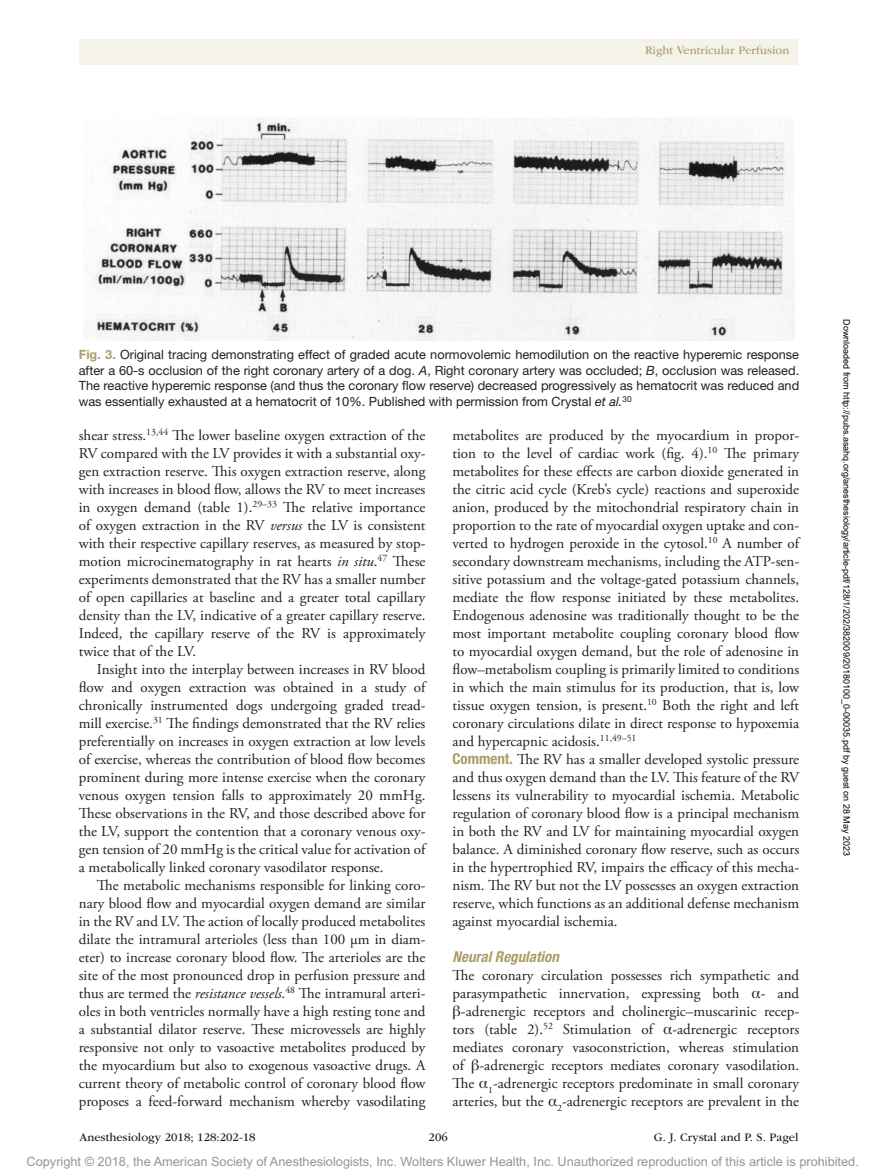
<style>
.page{position:relative;width:878px;height:1175px;background:#fff}
.page>*{position:absolute;margin:0;border:0;box-sizing:border-box;transform-origin:0 0}
.t1{font:15px/18px "Adobe Garamond Pro";color:#231f20;text-align:justify}
.t2{font:italic 700 condensed 15px "Helvetica Neue LT Std";color:#ac9d69}
.t3{font:12.75px/15.8px "Helvetica Neue LT Std";color:#231f20;text-align:justify}
.t4{font:12.75px "Arial MT Std";color:#939598}
.t5{font:12px "ITC Garamond Std";color:#231f20}
.t6{font:12px "ITC Garamond Std";color:#ac9d69}
.t7{font:9px "Arial";color:#000}
.s1{font-weight:700;color:#ac9d69}
.s2{font-style:italic}
.s3{font-family:"Helvetica Neue LT Std";font-weight:700;font-stretch:condensed;color:#ac9d69}
.s4{font-family:"Gandhari Unicode"}
</style>
<div class="page">
<div style="left:79px;top:39px;width:718px;height:25px;background:#f5f2ea"></div>
<img style="left:85px;top:118px;width:709px;height:223px">
<p class="t6" style="left:645px;top:44px;width:146px">Right Ventricular Perfusion</p>
<p class="t3" style="left:79px;top:346px;width:722px"><span class="s1">Fig. 3.</span> Original tracing demonstrating effect of graded acute normovolemic hemodilution on the reactive hyperemic response after a 60-s occlusion of the right coronary artery of a dog. <span class="s2">A</span>, Right coronary artery was occluded; <span class="s2">B</span>, occlusion was released.<br>The reactive hyperemic response (and thus the coronary flow reserve) decreased progressively as hematocrit was reduced and was essentially exhausted at a hematocrit of 10%. Published with permission from Crystal <span class="s2">et al.</span><sup>30</sup></p>
<p class="t1" style="left:79px;top:426px;width:348px">shear stress.<sup>13,44</sup> The lower baseline oxygen extraction of the RV compared with the LV provides it with a substantial oxy&shy;gen extraction reserve. This oxygen extraction reserve, along with increases in blood flow, allows the RV to meet increases in oxygen demand (table 1).<sup>29–33</sup> The relative importance of oxygen extraction in the RV <span class="s2">versus</span> the LV is consistent with their respective capillary reserves, as measured by stop&shy;motion microcinematography in rat hearts <span class="s2">in situ</span>.<sup>47</sup> These experiments demonstrated that the RV has a smaller number of open capillaries at baseline and a greater total capillary density than the LV, indicative of a greater capillary reserve.<br>Indeed, the capillary reserve of the RV is approximately twice that of the LV.</p>
<p class="t1" style="left:79px;top:660px;width:348px;text-indent:18px">Insight into the interplay between increases in RV blood flow and oxygen extraction was obtained in a study of chronically instrumented dogs undergoing graded tread&shy;mill exercise.<sup>31</sup> The findings demonstrated that the RV relies preferentially on increases in oxygen extraction at low levels of exercise, whereas the contribution of blood flow becomes prominent during more intense exercise when the coronary venous oxygen tension falls to approximately 20 mmHg.<br>These observations in the RV, and those described above for the LV, support the contention that a coronary venous oxy&shy;gen tension of 20 mmHg is the critical value for activation of a metabolically linked coronary vasodilator response.</p>
<p class="t1" style="left:79px;top:876px;width:348px;text-indent:18px">The metabolic mechanisms responsible for linking coro&shy;nary blood flow and myocardial oxygen demand are similar in the RV and LV. The action of locally produced metabolites dilate the intramural arterioles (less than 100 µm in diam&shy;eter) to increase coronary blood flow. The arterioles are the site of the most pronounced drop in perfusion pressure and thus are termed the <span class="s2">resistance vessels</span>.<sup>48</sup> The intramural arteri&shy;oles in both ventricles normally have a high resting tone and a substantial dilator reserve. These microvessels are highly responsive not only to vasoactive metabolites produced by the myocardium but also to exogenous vasoactive drugs. A current theory of metabolic control of coronary blood flow proposes a feed-forward mechanism whereby vasodilating</p>
<p class="t1" style="left:452px;top:426px;width:348px;text-align:left">metabolites are produced by the myocardium in propor&shy;tion to the level of cardiac work (fig. 4).<sup>10</sup> The primary metabolites for these effects are carbon dioxide generated in the citric acid cycle (Kreb’s cycle) reactions and superoxide anion, produced by the mitochondrial respiratory chain in proportion to the rate of myocardial oxygen uptake and con&shy;verted to hydrogen peroxide in the cytosol.<sup>10</sup> A number of secondary downstream mechanisms, including the ATP-sen&shy;sitive potassium and the voltage-gated potassium channels, mediate the flow response initiated by these metabolites.<br>Endogenous adenosine was traditionally thought to be the most important metabolite coupling coronary blood flow to myocardial oxygen demand, but the role of adenosine in flow–metabolism coupling is primarily limited to conditions in which the main stimulus for its production, that is, low tissue oxygen tension, is present.<sup>10</sup> Both the right and left coronary circulations dilate in direct response to hypoxemia and hypercapnic acidosis.<sup>11,49–51<br></sup><span class="s3">Comment.</span> The RV has a smaller developed systolic pressure and thus oxygen demand than the LV. This feature of the RV lessens its vulnerability to myocardial ischemia. Metabolic regulation of coronary blood flow is a principal mechanism in both the RV and LV for maintaining myocardial oxygen balance. A diminished coronary flow reserve, such as occurs in the hypertrophied RV, impairs the efficacy of this mecha&shy;nism. The RV but not the LV possesses an oxygen extraction reserve, which functions as an additional defense mechanism against myocardial ischemia.</p>
<p class="t2" style="left:452px;top:947px;width:108px">Neural Regulation</p>
<p class="t1" style="left:452px;top:966px;width:348px">The coronary circulation possesses rich sympathetic and parasympathetic innervation, expressing both <span class="s4">α</span>- and <span class="s4">β</span>-adrenergic receptors and cholinergic–muscarinic recep&shy;tors (table 2).<sup>52</sup> Stimulation of <span class="s4">α</span>-adrenergic receptors mediates coronary vasoconstriction, whereas stimulation of <span class="s4">β</span>-adrenergic receptors mediates coronary vasodilation.<br>The <span class="s4">α</span><sub>1</sub>-adrenergic receptors predominate in small coronary arteries, but the <span class="s4">α</span><sub>2</sub>-adrenergic receptors are prevalent in the</p>
<p class="t5" style="left:80px;top:1130px;width:177px">Anesthesiology 2018; 128:202-18</p>
<p class="t5" style="left:428px;top:1130px;width:21px">206</p>
<p class="t5" style="left:653px;top:1130px;width:146px">G. J. Crystal and P. S. Pagel</p>
<p class="t7" style="left:850px;top:319px;width:538px;rotate:90deg">Downloaded from http://pubs.asahq.org/anesthesiology/article-pdf/128/1/202/382009/20180100_0-00035.pdf by guest on 28 May 2023</p>
<p class="t4" style="left:27px;top:1154px;width:833px">Copyright © 2018, the American Society of Anesthesiologists, Inc. Wolters Kluwer Health, Inc. Unauthorized reproduction of this article is prohibited.</p>
</div>
